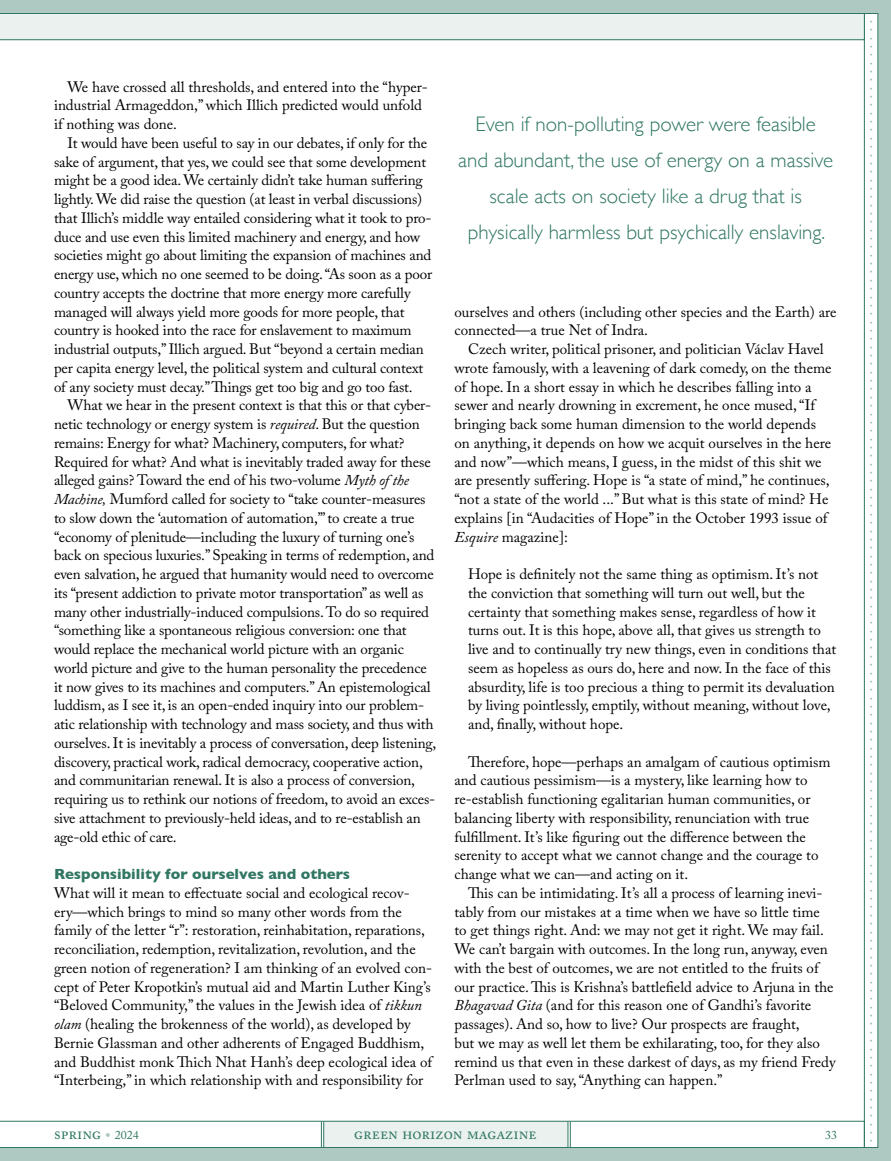
<style>
.page{position:relative;width:891px;height:1161px;background:#adc9c1}
.page>*{position:absolute;margin:0;border:0;box-sizing:border-box;transform-origin:0 0}
.t1{font:300 21px/36px "Gill Sans";color:#317764;text-align:center}
.t2{font:16.5px "Adobe Caslon Pro";color:#317764}
.t3{font:15px/18.8px "Adobe Caslon Pro";letter-spacing:-.005em;color:#000}
.t4{font:15px "Gill Sans";color:#98bbb1}
.t5{font:700 15px "Gill Sans";color:#317764}
.t6{font:12px "Adobe Caslon Pro";color:#317764}
.s1{font-style:italic}
.s2{color:#adc9c1}
.s3{font-size:12px}
</style>
<div class="page">
<div style="left:0;top:40px;width:864px;height:1108px;background:#fff"></div>
<div style="left:864px;top:14px;width:14px;height:1134px;background:#fff"></div>
<div style="left:864px;top:13px;width:14px;height:1135px;border:1px solid #317764"></div>
<svg style="left:0;top:13px;width:865px;height:27px;background:#dde8e5"></svg>
<svg style="left:0;top:1121px;width:865px;height:27px"></svg>
<p class="t3" style="left:54px;top:77px;width:376px;text-indent:14px">We have crossed all thresholds, and entered into the “hyper&shy;industrial Armageddon,” which Illich predicted would unfold if nothing was done.</p>
<p class="t3" style="left:54px;top:133px;width:380px;text-indent:14px">It would have been useful to say in our debates, if only for the sake of argument, that yes, we could see that some development might be a good idea. We certainly didn’t take human suffering lightly. We did raise the question (at least in verbal discussions) that Illich’s middle way entailed considering what it took to pro&shy;duce and use even this limited machinery and energy, and how societies might go about limiting the expansion of machines and energy use, which no one seemed to be doing. “As soon as a poor country accepts the doctrine that more energy more carefully managed will always yield more goods for more people, that country is hooked into the race for enslavement to maximum industrial outputs,” Illich argued. But “beyond a certain median per capita energy level, the political system and cultural context of any society must decay.” Things get too big and go too fast.</p>
<p class="t3" style="left:54px;top:396px;width:384px;text-indent:14px">What we hear in the present context is that this or that cyber&shy;netic technology or energy system is <span class="s1">required</span>. But the question remains: Energy for what? Machinery, computers, for what?<br>Required for what? And what is inevitably traded away for these alleged gains? Toward the end of his two-volume <span class="s1">Myth of the Machine,</span> Mumford called for society to “take counter-measures to slow down the ‘automation of automation,’” to create a true “economy of plenitude—including the luxury of turning one’s back on specious luxuries.” Speaking in terms of redemption, and even salvation, he argued that humanity would need to overcome its “present addiction to private motor transportation” as well as many other industrially-induced compulsions. To do so required “something like a spontaneous religious conversion: one that would replace the mechanical world picture with an organic world picture and give to the human personality the precedence it now gives to its machines and computers.” An epistemological luddism, as I see it, is an open-ended inquiry into our problem&shy;atic relationship with technology and mass society, and thus with ourselves. It is inevitably a process of conversation, deep listening, discovery, practical work, radical democracy, cooperative action, and communitarian renewal. It is also a process of conversion, requiring us to rethink our notions of freedom, to avoid an exces&shy;sive attachment to previously-held ideas, and to re-establish an age-old ethic of care.</p>
<p class="t5" style="left:54px;top:862px;width:298px">Responsibility for ourselves and others</p>
<p class="t3" style="left:54px;top:883px;width:380px">What will it mean to effectuate social and ecological recov&shy;ery—which brings to mind so many other words from the family of the letter “r”: restoration, reinhabitation, reparations, reconciliation, redemption, revitalization, revolution, and the green notion of regeneration? I am thinking of an evolved con&shy;cept of Peter Kropotkin’s mutual aid and Martin Luther King’s “Beloved Community,” the values in the Jewish idea of <span class="s1">tikkun olam</span> (healing the brokenness of the world), as developed by Bernie Glassman and other adherents of Engaged Buddhism, and Buddhist monk Thich Nhat Hanh’s deep ecological idea of “Interbeing,” in which relationship with and responsibility for</p>
<h1 class="t1" style="left:458px;top:105px;width:376px">Even if non-polluting power were feasible and abundant, the use of energy on a massive scale acts on society like a drug that is physically harmless but psychically enslaving.</h1>
<p class="t3" style="left:455px;top:302px;width:383px">ourselves and others (including other species and the Earth) are connected—a true Net of Indra.</p>
<p class="t3" style="left:455px;top:339px;width:379px;text-indent:14px">Czech writer, political prisoner, and politician Václav Havel wrote famously, with a leavening of dark comedy, on the theme of hope. In a short essay in which he describes falling into a sewer and nearly drowning in excrement, he once mused, “If bringing back some human dimension to the world depends on anything, it depends on how we acquit ourselves in the here and now”—which means, I guess, in the midst of this shit we are presently suffering. Hope is “a state of mind,” he continues, “not a state of the world ...” But what is this state of mind? He explains [in “Audacities of Hope” in the October 1993 issue of <span class="s1">Esquire</span> magazine]:</p>
<p class="t3" style="left:468px;top:564px;width:370px">Hope is definitely not the same thing as optimism. It’s not the conviction that something will turn out well, but the certainty that something makes sense, regardless of how it turns out. It is this hope, above all, that gives us strength to live and to continually try new things, even in conditions that seem as hopeless as ours do, here and now. In the face of this absurdity, life is too precious a thing to permit its devaluation by living pointlessly, emptily, without meaning, without love, and, finally, without hope.</p>
<p class="t3" style="left:455px;top:752px;width:378px;text-indent:14px">Therefore, hope—perhaps an amalgam of cautious optimism and cautious pessimism—is a mystery, like learning how to re-establish functioning egalitarian human communities, or balancing liberty with responsibility, renunciation with true fulfillment. It’s like figuring out the difference between the serenity to accept what we cannot change and the courage to change what we can—and acting on it.</p>
<p class="t3" style="left:455px;top:883px;width:383px;text-indent:14px">This can be intimidating. It’s all a process of learning inevi&shy;tably from our mistakes at a time when we have so little time to get things right. And: we may not get it right. We may fail.<br>We can’t bargain with outcomes. In the long run, anyway, even with the best of outcomes, we are not entitled to the fruits of our practice. This is Krishna’s battlefield advice to Arjuna in the <span class="s1">Bhagavad Gita</span> (and for this reason one of Gandhi’s favorite passages). And so, how to live? Our prospects are fraught,<br>but we may as well let them be exhilarating, too, for they also remind us that even in these darkest of days, as my friend Fredy Perlman used to say, “Anything can happen.”</p>
<p class="t2" style="left:54px;top:1124px;width:86px">spring <span class="s2">•</span> <span class="s3">2024</span></p>
<p class="t2" style="left:354px;top:1124px;width:184px">green horizon magazine</p>
<p class="t6" style="left:825px;top:1128px;width:13px">33</p>
<p class="t4" style="left:884px;top:20px;width:1124px;rotate:90deg">. . . . . . . . . . . . . . . . . . . . . . . . . . . . . . . . . . . . . . . . . . . . . . . . . . . . . . . . . . . . . . . . . . . . . . . . . . . . . . . . . . . . . . . . . . . . . . . . . . . . . . . . . . . . . . . . . . . . . . . . . . . . . . . . . . . . . . .</p>
</div>
